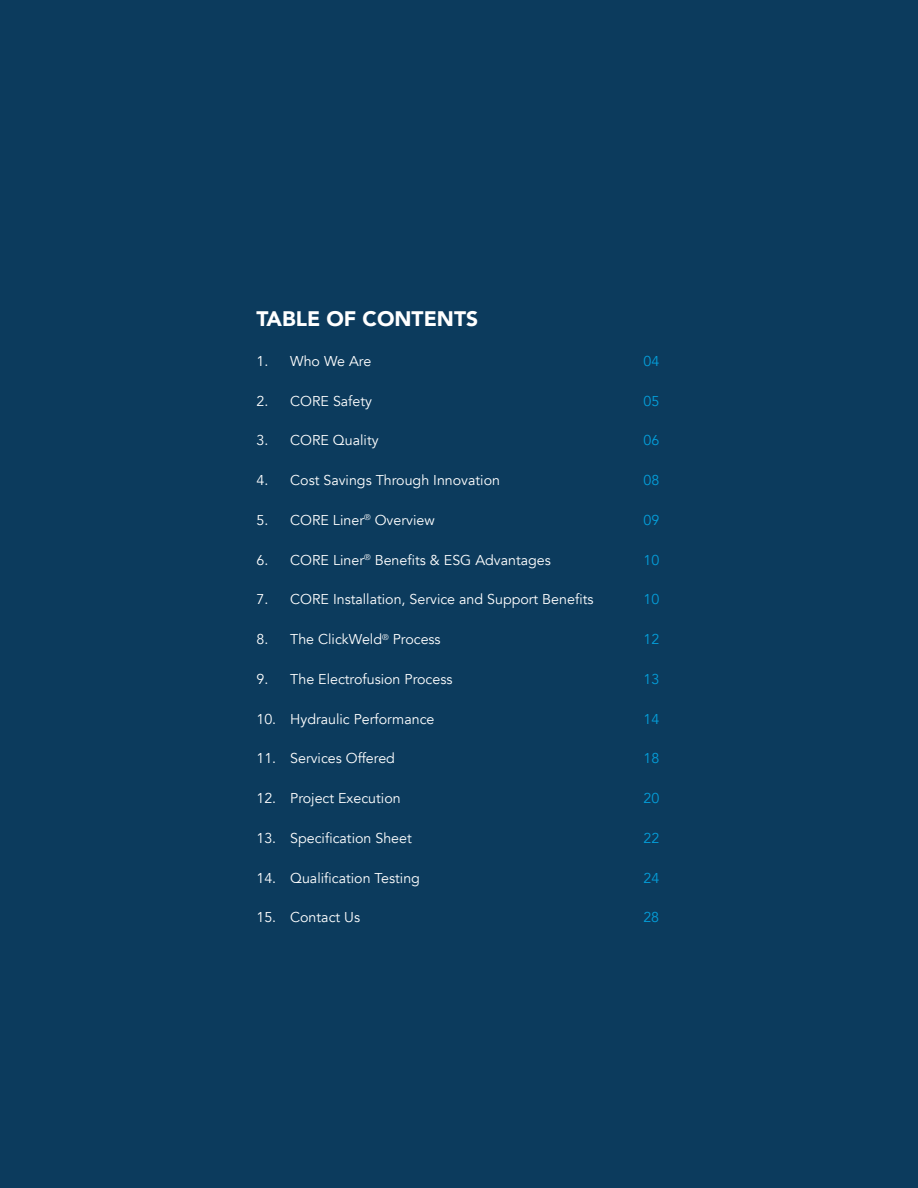
<style>
.page{position:relative;width:918px;height:1188px;background:#0c3b5d}
.page>*{position:absolute;margin:0;border:0;box-sizing:border-box;transform-origin:0 0}
.t1{font:900 21px "Avenir";color:#fff}
.t2{font:14.25px "Avenir";color:#fff}
.t3{font:14.25px "Avenir";color:#049fdb}
</style>
<div class="page">
<h1 class="t1" style="left:256px;top:301px;width:223px">TABLE OF CONTENTS</h1>
<p class="t2" style="left:256px;top:353px;width:116px">1. Who We Are</p>
<p class="t3" style="left:643px;top:353px;width:17px">04</p>
<p class="t2" style="left:256px;top:392px;width:117px">2. CORE Safety</p>
<p class="t3" style="left:643px;top:392px;width:17px">05</p>
<p class="t2" style="left:256px;top:432px;width:124px">3. CORE Quality</p>
<p class="t3" style="left:643px;top:432px;width:17px">06</p>
<p class="t2" style="left:256px;top:472px;width:245px">4. Cost Savings Through Innovation</p>
<p class="t3" style="left:643px;top:472px;width:17px">08</p>
<p class="t2" style="left:256px;top:512px;width:180px">5. CORE Liner<sup>®</sup> Overview</p>
<p class="t3" style="left:643px;top:512px;width:17px">09</p>
<p class="t2" style="left:256px;top:551px;width:296px">6. CORE Liner<sup>®</sup> Benefits &amp; ESG Advantages</p>
<p class="t3" style="left:643px;top:551px;width:17px">10</p>
<p class="t2" style="left:256px;top:591px;width:339px">7. CORE Installation, Service and Support Benefits</p>
<p class="t3" style="left:643px;top:591px;width:17px">10</p>
<p class="t2" style="left:256px;top:631px;width:186px">8. The ClickWeld<sup>®</sup> Process</p>
<p class="t3" style="left:643px;top:631px;width:17px">12</p>
<p class="t2" style="left:256px;top:671px;width:198px">9. The Electrofusion Process</p>
<p class="t3" style="left:643px;top:671px;width:17px">13</p>
<p class="t2" style="left:256px;top:710px;width:180px">10. Hydraulic Performance</p>
<p class="t3" style="left:643px;top:710px;width:17px">14</p>
<p class="t2" style="left:256px;top:750px;width:140px">11. Services Offered</p>
<p class="t3" style="left:643px;top:750px;width:17px">18</p>
<p class="t2" style="left:256px;top:790px;width:146px">12. Project Execution</p>
<p class="t3" style="left:643px;top:790px;width:17px">20</p>
<p class="t2" style="left:256px;top:830px;width:157px">13. Specification Sheet</p>
<p class="t3" style="left:643px;top:830px;width:17px">22</p>
<p class="t2" style="left:256px;top:869px;width:165px">14. Qualification Testing</p>
<p class="t3" style="left:643px;top:869px;width:17px">24</p>
<p class="t2" style="left:256px;top:909px;width:105px">15. Contact Us</p>
<p class="t3" style="left:643px;top:909px;width:17px">28</p>
</div>
